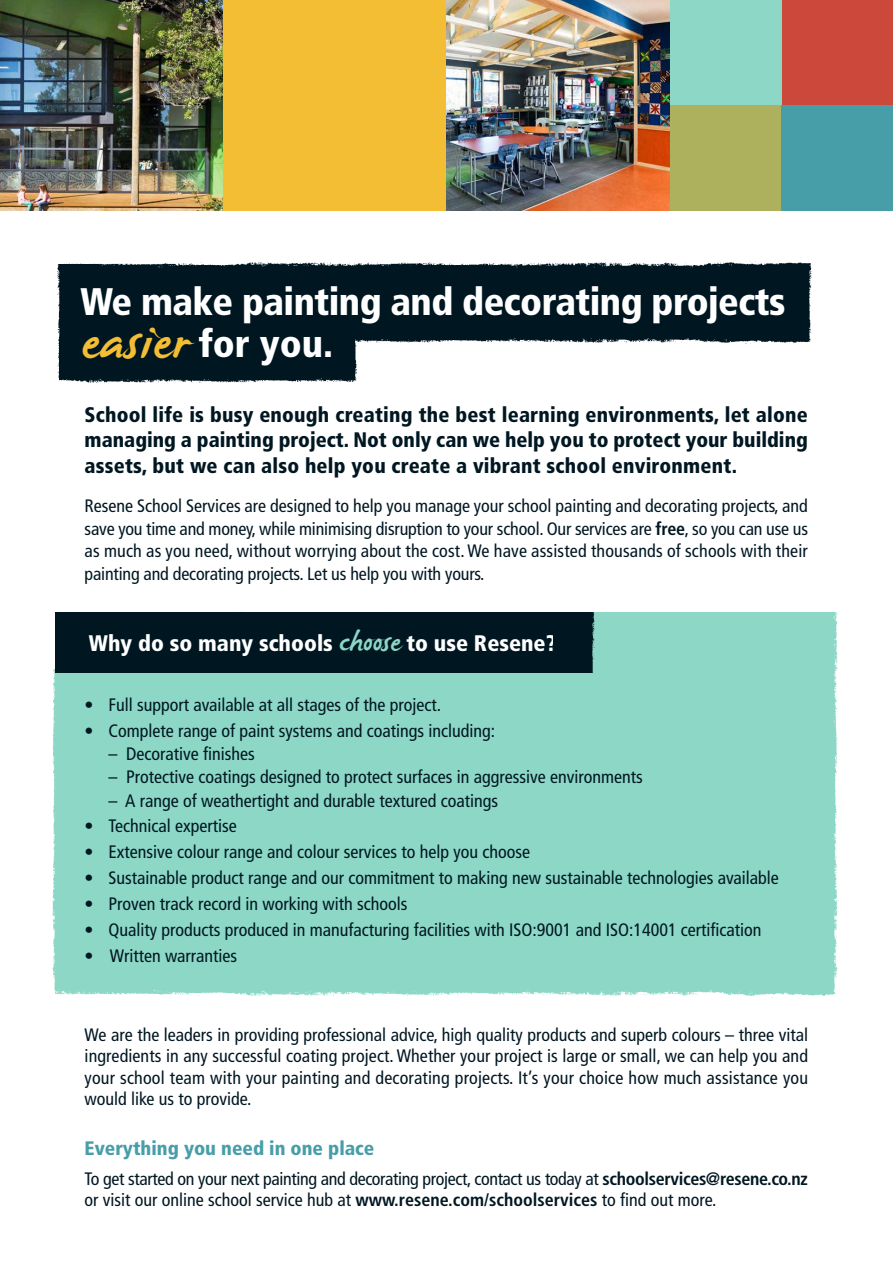
<style>
.page{position:relative;width:893px;height:1263px;background:#fff}
.page>*{position:absolute;margin:0;border:0;box-sizing:border-box;transform-origin:0 0}
.t1{font:900 condensed 38.4px/42px "Frutiger";letter-spacing:-.015em;color:#fff}
.t2{font:900 condensed 22.5px "Frutiger";color:#fff}
.t3{font:900 condensed 21px/25.5px "Frutiger";letter-spacing:.01em;color:#001722;text-align:justify}
.t4{font:900 condensed 19.5px "Frutiger";color:#489ea8}
.t5{font:condensed 18px/22.5px "Frutiger";color:#001722;text-align:justify}
.t6{font:condensed 18px/21.6px "Frutiger";letter-spacing:-.02em;color:#001722}
.s1{font-family:"James Paul";font-weight:400;font-stretch:normal;font-size:48px;color:#f3be33}
.s2{font-weight:700}
.s3{font-family:"James Paul";font-weight:400;font-stretch:normal;font-size:27px;color:#8cd7c5}
</style>
<div class="page">
<img style="left:61px;top:261px;width:741px;height:9px">
<img style="left:829px;top:612px;width:9px;height:382px">
<img style="left:52px;top:670px;width:3px;height:320px">
<img style="left:55px;top:948px;width:778px;height:50px">
<img style="left:362px;top:336px;width:446px;height:8px">
<img style="left:59px;top:374px;width:295px;height:9px">
<img style="left:57px;top:265px;width:41px;height:113px">
<img style="left:773px;top:263px;width:39px;height:79px">
<img style="left:317px;top:336px;width:45px;height:45px">
<div style="left:62px;top:270px;width:746px;height:66px;background:#001722"></div>
<div style="left:62px;top:318px;width:291px;height:56px;background:#001722"></div>
<img style="left:0;top:0;width:223px;height:210px">
<div style="left:223px;top:0;width:223px;height:210px;background:#f3be33"></div>
<div style="left:781px;top:0;width:112px;height:105px;background:#cb483b"></div>
<div style="left:670px;top:0;width:111px;height:105px;background:#8cd7c5"></div>
<div style="left:670px;top:105px;width:112px;height:105px;background:#adb15e"></div>
<div style="left:781px;top:105px;width:112px;height:105px;background:#489ea8"></div>
<img style="left:446px;top:0;width:224px;height:210px">
<div style="left:55px;top:612px;width:774px;height:372px;background:#8cd7c5"></div>
<div style="left:55px;top:612px;width:526px;height:61px;background:#001722"></div>
<img style="left:581px;top:612px;width:14px;height:61px">
<h1 class="t1" style="left:80px;top:281px;width:707px">We make painting and decorating projects <span class="s1">easier</span> for you.</h1>
<p class="t3" style="left:85px;top:402px;width:725px">School life is busy enough creating the best learning environments, let alone managing a painting project. Not only can we help you to protect your building assets, but we can also help you create a vibrant school environment.</p>
<p class="t5" style="left:85px;top:495px;width:725px">Resene School Services are designed to help you manage your school painting and decorating projects, and save you time and money, while minimising disruption to your school. Our services are <span class="s2">free</span>, so you can use us as much as you need, without worrying about the cost. We have assisted thousands of schools with their painting and decorating projects. Let us help you with yours.</p>
<p class="t2" style="left:89px;top:629px;width:469px">Why do so many schools <span class="s3">choose</span> to use Resene?</p>
<p class="t5" style="left:85px;top:693px;width:358px">• Full support available at all stages of the project.</p>
<p class="t5" style="left:85px;top:719px;width:412px">• Complete range of paint systems and coatings including:</p>
<p class="t5" style="left:109px;top:742px;width:148px">– Decorative finishes</p>
<p class="t5" style="left:109px;top:766px;width:536px">– Protective coatings designed to protect surfaces in aggressive environments</p>
<p class="t5" style="left:109px;top:789px;width:391px">– A range of weathertight and durable textured coatings</p>
<p class="t5" style="left:85px;top:815px;width:154px">• Technical expertise</p>
<p class="t5" style="left:85px;top:841px;width:447px">• Extensive colour range and colour services to help you choose</p>
<p class="t5" style="left:85px;top:867px;width:696px">• Sustainable product range and our commitment to making new sustainable technologies available</p>
<p class="t5" style="left:85px;top:892px;width:324px">• Proven track record in working with schools</p>
<p class="t5" style="left:85px;top:918px;width:678px">• Quality products produced in manufacturing facilities with ISO:9001 and ISO:14001 certification</p>
<p class="t5" style="left:85px;top:944px;width:154px">• Written warranties</p>
<p class="t5" style="left:85px;top:1024px;width:725px;line-height:21.6px">We are the leaders in providing professional advice, high quality products and superb colours – three vital ingredients in any successful coating project. Whether your project is large or small, we can help you and your school team with your painting and decorating projects. It’s your choice how much assistance you would like us to provide.</p>
<p class="t4" style="left:85px;top:1136px;width:291px">Everything you need in one place</p>
<p class="t6" style="left:85px;top:1168px;width:725px">To get started on your next painting and decorating project, contact us today at <span class="s2">schoolservices@resene.co.nz </span>or visit our online school service hub at <span class="s2">www.resene.com/schoolservices</span> to find out more.</p>
</div>
